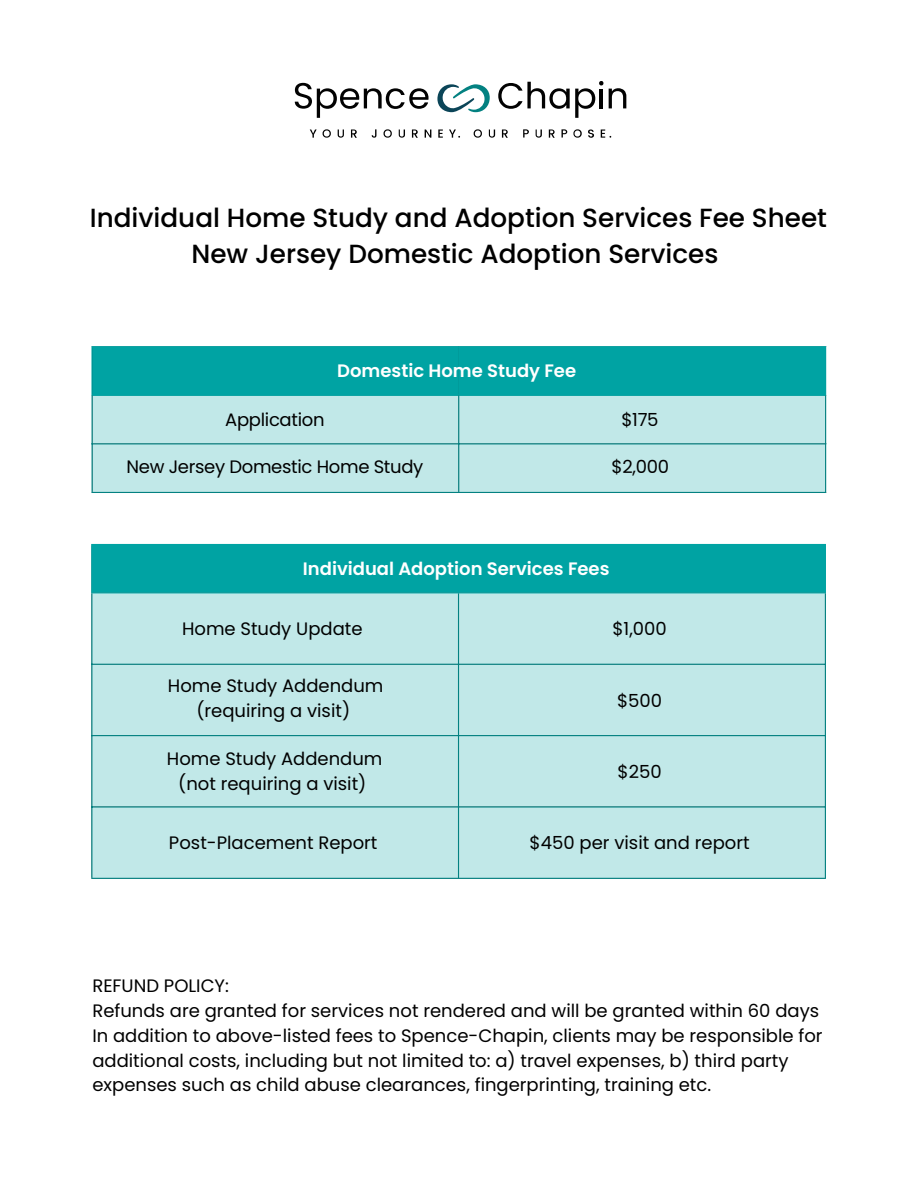
<style>
.page{position:relative;width:918px;height:1188px;background:#fff}
.page>*{position:absolute;margin:0;border:0;box-sizing:border-box;transform-origin:0 0}
.t1{font:500 26.25px/36px "Poppins";color:#000;text-align:center}
.t2{font:18px/24.8px "Poppins";color:#000;text-align:center}
.t3{font:600 18px "Poppins";color:#fff}
</style>
<div class="page">
<svg style="left:437px;top:84px;width:53px;height:28px"></svg>
<svg style="left:295px;top:83px;width:134px;height:35px"></svg>
<svg style="left:498px;top:81px;width:105px;height:37px"></svg>
<svg style="left:609px;top:88px;width:17px;height:20px"></svg>
<svg style="left:310px;top:130px;width:7px;height:8px"></svg>
<svg style="left:323px;top:129px;width:8px;height:9px"></svg>
<svg style="left:338px;top:130px;width:6px;height:8px"></svg>
<svg style="left:351px;top:130px;width:6px;height:8px"></svg>
<svg style="left:372px;top:129px;width:4px;height:9px"></svg>
<svg style="left:384px;top:129px;width:8px;height:9px"></svg>
<svg style="left:399px;top:130px;width:6px;height:8px"></svg>
<svg style="left:412px;top:130px;width:6px;height:8px"></svg>
<svg style="left:425px;top:130px;width:6px;height:8px"></svg>
<svg style="left:438px;top:130px;width:5px;height:8px"></svg>
<svg style="left:449px;top:130px;width:11px;height:8px"></svg>
<svg style="left:474px;top:129px;width:8px;height:9px"></svg>
<svg style="left:489px;top:130px;width:6px;height:8px"></svg>
<svg style="left:502px;top:130px;width:6px;height:8px"></svg>
<svg style="left:523px;top:129px;width:6px;height:9px"></svg>
<svg style="left:536px;top:130px;width:6px;height:8px"></svg>
<svg style="left:549px;top:130px;width:6px;height:8px"></svg>
<svg style="left:562px;top:129px;width:5px;height:9px"></svg>
<svg style="left:573px;top:129px;width:9px;height:9px"></svg>
<svg style="left:588px;top:130px;width:6px;height:8px"></svg>
<svg style="left:601px;top:130px;width:10px;height:8px"></svg>
<div style="left:93px;top:347px;width:732px;height:48px;background:#00a3a3"></div>
<div style="left:93px;top:396px;width:732px;height:96px;background:#c1e8e8"></div>
<hr style="left:92px;top:347px;width:1px;height:48px;background:#00a3a3">
<hr style="left:458px;top:347px;width:1px;height:48px;background:#00a3a3">
<hr style="left:825px;top:347px;width:1px;height:48px;background:#00a3a3">
<hr style="left:92px;top:346px;width:734px;height:1px;background:#00a3a3">
<hr style="left:92px;top:395px;width:734px;height:1px;background:#00a3a3">
<hr style="left:92px;top:396px;width:1px;height:96px;background:#038181">
<hr style="left:458px;top:396px;width:1px;height:96px;background:#038181">
<hr style="left:825px;top:396px;width:1px;height:96px;background:#038181">
<hr style="left:92px;top:443px;width:734px;height:1px;background:#038181">
<hr style="left:92px;top:492px;width:734px;height:1px;background:#038181">
<div style="left:92px;top:545px;width:733px;height:47px;background:#00a3a3"></div>
<div style="left:92px;top:593px;width:733px;height:285px;background:#c1e8e8"></div>
<hr style="left:91px;top:545px;width:1px;height:47px;background:#00a3a3">
<hr style="left:458px;top:545px;width:1px;height:47px;background:#00a3a3">
<hr style="left:825px;top:545px;width:1px;height:47px;background:#00a3a3">
<hr style="left:91px;top:544px;width:735px;height:1px;background:#00a3a3">
<hr style="left:91px;top:592px;width:735px;height:1px;background:#00a3a3">
<hr style="left:91px;top:593px;width:1px;height:285px;background:#038181">
<hr style="left:458px;top:593px;width:1px;height:285px;background:#038181">
<hr style="left:825px;top:593px;width:1px;height:285px;background:#038181">
<hr style="left:91px;top:664px;width:735px;height:1px;background:#038181">
<hr style="left:91px;top:735px;width:735px;height:1px;background:#038181">
<hr style="left:91px;top:806px;width:735px;height:2px;background:#038181">
<hr style="left:91px;top:878px;width:735px;height:1px;background:#038181">
<h1 class="t1" style="left:90px;top:200px;width:739px">Individual Home Study and Adoption Services Fee Sheet<br>New Jersey Domestic Adoption Services</h1>
<p class="t2" style="left:225px;top:407px;width:101px">Application</p>
<p class="t3" style="left:337px;top:360px;width:240px">Domestic Home Study Fee</p>
<p class="t2" style="left:127px;top:455px;width:298px">New Jersey Domestic Home Study</p>
<p class="t2" style="left:621px;top:407px;width:39px">$175</p>
<p class="t2" style="left:612px;top:455px;width:59px">$2,000</p>
<p class="t3" style="left:303px;top:558px;width:308px">Individual Adoption Services Fees</p>
<p class="t2" style="left:182px;top:617px;width:182px">Home Study Update</p>
<p class="t2" style="left:168px;top:674px;width:217px">Home Study Addendum (requiring a visit)</p>
<p class="t2" style="left:612px;top:617px;width:56px">$1,000</p>
<p class="t2" style="left:617px;top:688px;width:47px">$500</p>
<p class="t2" style="left:167px;top:747px;width:217px">Home Study Addendum (not requiring a visit)</p>
<p class="t2" style="left:618px;top:759px;width:46px">$250</p>
<p class="t2" style="left:169px;top:830px;width:210px">Post-Placement Report</p>
<p class="t2" style="left:530px;top:830px;width:221px">$450 per visit and report</p>
<p class="t2" style="left:92px;top:974px;width:732px;text-align:left">REFUND POLICY:<br>Refunds are granted for services not rendered and will be granted within 60 days In addition to above-listed fees to Spence-Chapin, clients may be responsible for additional costs, including but not limited to: a) travel expenses, b) third party expenses such as child abuse clearances, fingerprinting, training etc.</p>
</div>
